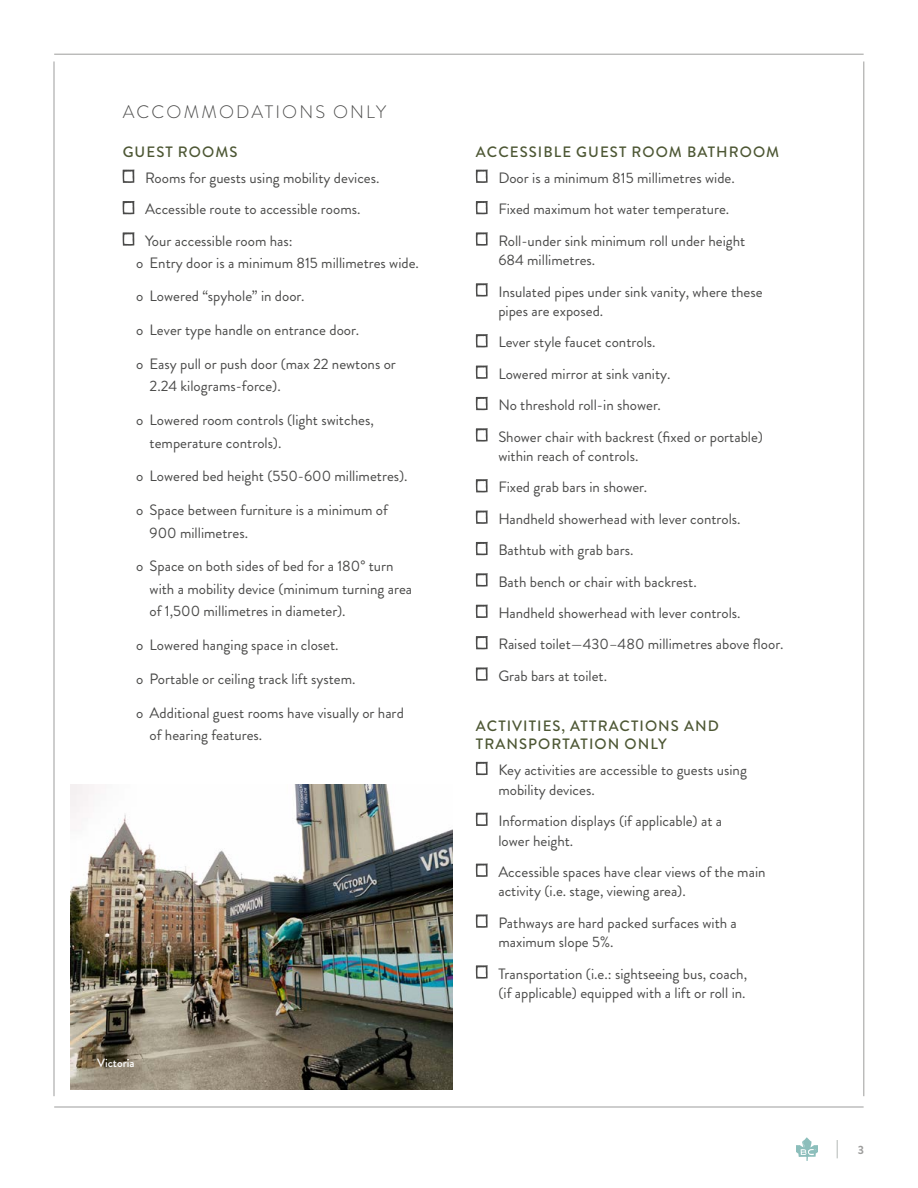
<style>
.page{position:relative;width:918px;height:1188px;background:#fff}
.page>*{position:absolute;margin:0;border:0;box-sizing:border-box;transform-origin:0 0}
.t1{font:300 18px "Brandon Grotesque";letter-spacing:.12em;color:#4a4a49}
.t2{font:15px/31.3px "Brandon Grotesque";color:#4a4a49}
.t3{font:500 15px/18px "Brandon Grotesque";letter-spacing:.07em;color:#4d5734}
.t4{font:500 12px "Brandon Grotesque";color:#fff}
.t5{font:700 12px "Brandon Grotesque";color:#9d9d9c}
</style>
<div class="page">
<img style="left:70px;top:784px;width:382px;height:306px">
<svg style="left:123px;top:170px;width:11px;height:13px"></svg>
<svg style="left:123px;top:201px;width:11px;height:13px"></svg>
<svg style="left:123px;top:232px;width:11px;height:14px"></svg>
<svg style="left:476px;top:170px;width:12px;height:13px"></svg>
<svg style="left:476px;top:201px;width:12px;height:13px"></svg>
<svg style="left:476px;top:232px;width:12px;height:14px"></svg>
<svg style="left:476px;top:283px;width:12px;height:14px"></svg>
<svg style="left:476px;top:334px;width:12px;height:13px"></svg>
<svg style="left:476px;top:365px;width:12px;height:14px"></svg>
<svg style="left:476px;top:397px;width:12px;height:13px"></svg>
<svg style="left:476px;top:428px;width:12px;height:14px"></svg>
<svg style="left:476px;top:479px;width:12px;height:13px"></svg>
<svg style="left:476px;top:510px;width:12px;height:14px"></svg>
<svg style="left:476px;top:542px;width:12px;height:13px"></svg>
<svg style="left:476px;top:573px;width:12px;height:14px"></svg>
<svg style="left:476px;top:605px;width:12px;height:13px"></svg>
<svg style="left:476px;top:636px;width:12px;height:13px"></svg>
<svg style="left:476px;top:667px;width:12px;height:14px"></svg>
<svg style="left:476px;top:762px;width:12px;height:13px"></svg>
<svg style="left:476px;top:813px;width:12px;height:13px"></svg>
<svg style="left:476px;top:864px;width:12px;height:13px"></svg>
<svg style="left:476px;top:914px;width:12px;height:14px"></svg>
<svg style="left:476px;top:965px;width:12px;height:14px"></svg>
<hr style="left:54px;top:61px;width:1px;height:1035px;background:#9d9d9c">
<hr style="left:54px;top:1107px;width:810px;height:1px;background:#9d9d9c">
<hr style="left:54px;top:54px;width:810px;height:1px;background:#9d9d9c">
<hr style="left:864px;top:61px;width:1px;height:1035px;background:#9d9d9c">
<svg style="left:796px;top:1137px;width:22px;height:24px"></svg>
<svg style="left:837px;top:1140px;width:1px;height:18px"></svg>
<p class="t1" style="left:123px;top:100px;width:265px">ACCOMMODATIONS ONLY</p>
<p class="t3" style="left:123px;top:143px;width:116px">GUEST ROOMS</p>
<p class="t2" style="left:145px;top:162px;width:236px">Rooms for guests using mobility devices.<br>Accessible route to accessible rooms.<br>Your accessible room has:</p>
<p class="t2" style="left:136px;top:247px;width:284px">o Entry door is a minimum 815 millimetres wide.</p>
<p class="t2" style="left:136px;top:281px;width:170px">o Lowered “spyhole” in door.</p>
<p class="t2" style="left:136px;top:315px;width:225px">o Lever type handle on entrance door.</p>
<p class="t2" style="left:150px;top:353px;width:248px;line-height:22.5px;text-indent:-14px">o Easy pull or push door (max 22 newtons or<br>2.24 kilograms-force).</p>
<p class="t2" style="left:150px;top:409px;width:226px;line-height:22.5px;text-indent:-14px">o Lowered room controls (light switches, temperature controls).</p>
<p class="t2" style="left:136px;top:461px;width:273px">o Lowered bed height (550-600 millimetres).</p>
<p class="t2" style="left:150px;top:499px;width:240px;line-height:22.5px;text-indent:-14px">o Space between furniture is a minimum of<br>900 millimetres.</p>
<p class="t2" style="left:150px;top:555px;width:264px;line-height:22.5px;text-indent:-14px">o Space on both sides of bed for a 180° turn with a mobility device (minimum turning area of 1,500 millimetres in diameter).</p>
<p class="t2" style="left:136px;top:630px;width:204px">o Lowered hanging space in closet.</p>
<p class="t2" style="left:136px;top:663px;width:221px">o Portable or ceiling track lift system.</p>
<p class="t2" style="left:150px;top:702px;width:256px;line-height:22.5px;text-indent:-14px">o Additional guest rooms have visually or hard of hearing features.</p>
<p class="t4" style="left:97px;top:1054px;width:39px">Victoria</p>
<p class="t3" style="left:476px;top:143px;width:305px">ACCESSIBLE GUEST ROOM BATHROOM</p>
<p class="t2" style="left:498px;top:162px;width:248px">Door is a minimum 815 millimetres wide.<br>Fixed maximum hot water temperature.<br>Roll-under sink minimum roll under height</p>
<p class="t2" style="left:498px;top:245px;width:266px">684 millimetres.<br>Insulated pipes under sink vanity, where these</p>
<p class="t2" style="left:498px;top:295px;width:266px">pipes are exposed.<br>Lever style faucet controls.<br>Lowered mirror at sink vanity.<br>No threshold roll-in shower.<br>Shower chair with backrest (fixed or portable)</p>
<p class="t2" style="left:498px;top:440px;width:287px">within reach of controls.<br>Fixed grab bars in shower.<br>Handheld showerhead with lever controls.<br>Bathtub with grab bars.<br>Bath bench or chair with backrest.<br>Handheld showerhead with lever controls.<br>Raised toilet—430–480 millimetres above floor.<br>Grab bars at toilet.</p>
<p class="t3" style="left:476px;top:717px;width:244px">ACTIVITIES, ATTRACTIONS AND<br>TRANSPORTATION ONLY</p>
<p class="t2" style="left:498px;top:760px;width:250px;line-height:19.5px">Key activities are accessible to guests using mobility devices.</p>
<p class="t2" style="left:498px;top:811px;width:225px;line-height:19.5px">Information displays (if applicable) at a lower height.</p>
<p class="t2" style="left:498px;top:862px;width:269px;line-height:19.5px">Accessible spaces have clear views of the main activity (i.e. stage, viewing area).</p>
<p class="t2" style="left:498px;top:913px;width:240px;line-height:19.5px">Pathways are hard packed surfaces with a maximum slope 5%.</p>
<p class="t2" style="left:498px;top:964px;width:250px;line-height:19.5px">Transportation (i.e.: sightseeing bus, coach, (if applicable) equipped with a lift or roll in.</p>
<p class="t5" style="left:858px;top:1142px;width:8px">3</p>
</div>
